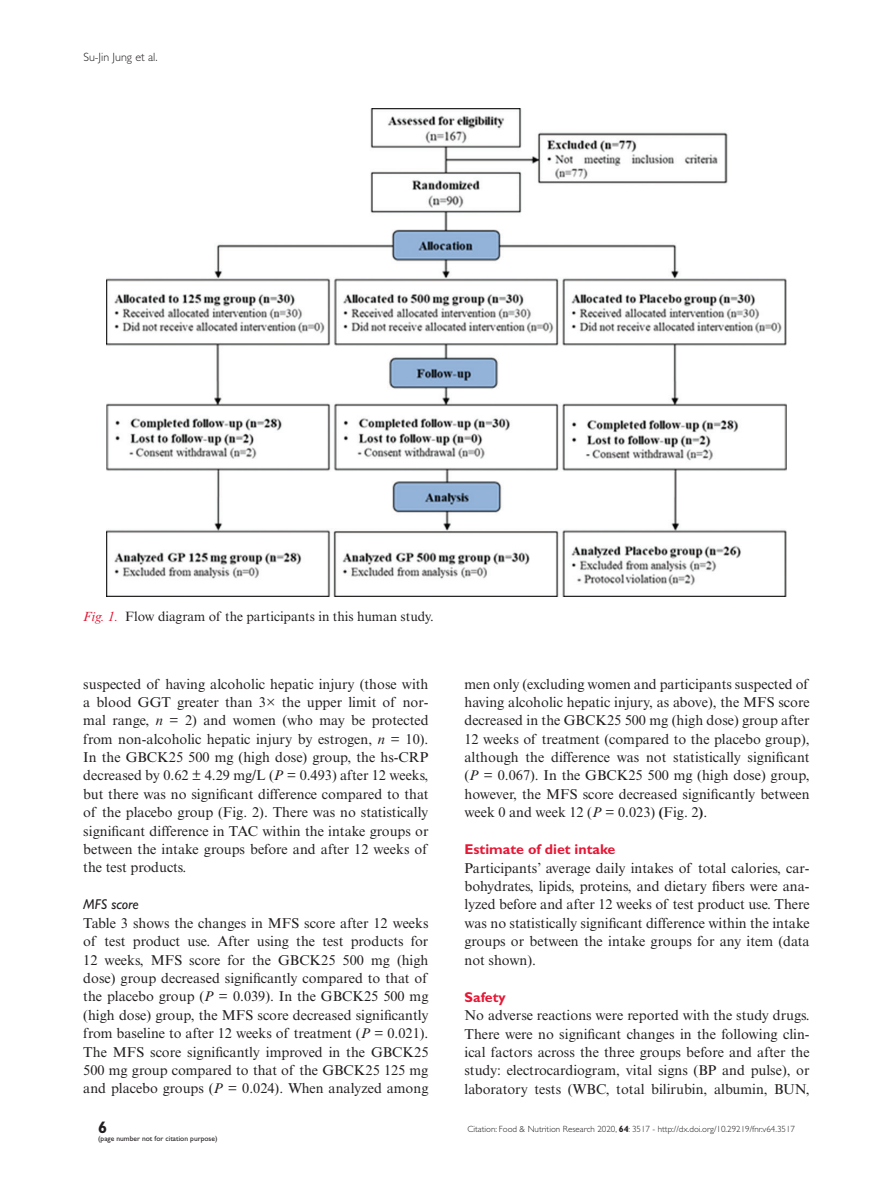
<style>
.page{position:relative;width:893px;height:1191px;background:#fff}
.page>*{position:absolute;margin:0;border:0;box-sizing:border-box;transform-origin:0 0}
.t1{font:700 16.5px "Gill Sans Std";color:#231f20}
.TX{font:14.25px/18.3px "Times New Roman MT Std";color:#231f20;text-align:justify}
.t2{font:700 14.25px "Gill Sans Std";color:#e51836}
.t3{font:italic 14.25px "Gill Sans Std";color:#231f20}
.FC{font:13.5px "Times New Roman MT Std";color:#231f20}
.t4{font:300 12px "Gill Sans Std";color:#231f20}
.t5{font:300 9px "Gill Sans Std";color:#231f20}
.t6{font:7.5px "Gill Sans Std";color:#231f20}
.s1{font-style:italic;color:#e51836}
.s2{font-style:italic}
.s3{font-weight:700}
</style>
<div class="page">
<img style="left:106px;top:108px;width:681px;height:488px">
<p class="t4" style="left:83px;top:50px;width:76px">Su-Jin Jung et al.</p>
<p class="FC" style="left:83px;top:608px;width:352px"><span class="s1">Fig. 1.</span> Flow diagram of the participants in this human study.</p>
<p class="TX" style="left:83px;top:674px;width:347px">suspected of having alcoholic hepatic injury (those with a blood GGT greater than 3× the upper limit of nor&shy;mal range, <span class="s2">n</span> = 2) and women (who may be protected from non-alcoholic hepatic injury by estrogen, <span class="s2">n</span> = 10).<br>In the GBCK25 500 mg (high dose) group, the hs-CRP decreased by 0.62 ± 4.29 mg/L (<span class="s2">P</span> = 0.493) after 12 weeks, but there was no significant difference compared to that of the placebo group (Fig. 2). There was no statistically significant difference in TAC within the intake groups or between the intake groups before and after 12 weeks of the test products.</p>
<h2 class="t3" style="left:83px;top:896px;width:57px">MFS score</h2>
<p class="TX" style="left:83px;top:913px;width:347px">Table 3 shows the changes in MFS score after 12 weeks of test product use. After using the test products for 12 weeks, MFS score for the GBCK25 500 mg (high dose) group decreased significantly compared to that of the placebo group (<span class="s2">P</span> = 0.039). In the GBCK25 500 mg (high dose) group, the MFS score decreased significantly from baseline to after 12 weeks of treatment (<span class="s2">P</span> = 0.021).<br>The MFS score significantly improved in the GBCK25<br>500 mg group compared to that of the GBCK25 125 mg and placebo groups (<span class="s2">P</span> = 0.024). When analyzed among</p>
<p class="TX" style="left:464px;top:674px;width:347px">men only (excluding women and participants suspected of having alcoholic hepatic injury, as above), the MFS score decreased in the GBCK25 500 mg (high dose) group after 12 weeks of treatment (compared to the placebo group), although the difference was not statistically significant (<span class="s2">P</span> = 0.067). In the GBCK25 500 mg (high dose) group, however, the MFS score decreased significantly between week 0 and week 12 (<span class="s2">P</span> = 0.023) <span class="s3">(</span>Fig. 2<span class="s3">)</span>.</p>
<h1 class="t2" style="left:464px;top:841px;width:152px">Estimate of diet intake</h1>
<p class="TX" style="left:464px;top:858px;width:347px">Participants’ average daily intakes of total calories, car&shy;bohydrates, lipids, proteins, and dietary fibers were ana&shy;lyzed before and after 12 weeks of test product use. There was no statistically significant difference within the intake groups or between the intake groups for any item (data not shown).</p>
<h1 class="t2" style="left:464px;top:988px;width:43px">Safety</h1>
<p class="TX" style="left:464px;top:1006px;width:347px">No adverse reactions were reported with the study drugs.<br>There were no significant changes in the following clin&shy;ical factors across the three groups before and after the study: electrocardiogram, vital signs (BP and pulse), or laboratory tests (WBC, total bilirubin, albumin, BUN,</p>
<p class="t1" style="left:98px;top:1117px;width:11px">6</p>
<p class="t5" style="left:467px;top:1124px;width:329px">Citation: Food &amp; Nutrition Research 2020, <span class="s3">64</span>: 3517 - http://dx.doi.org/10.29219/fnr.v64.3517</p>
<p class="t6" style="left:98px;top:1133px;width:121px">(page number not for citation purpose)</p>
</div>
